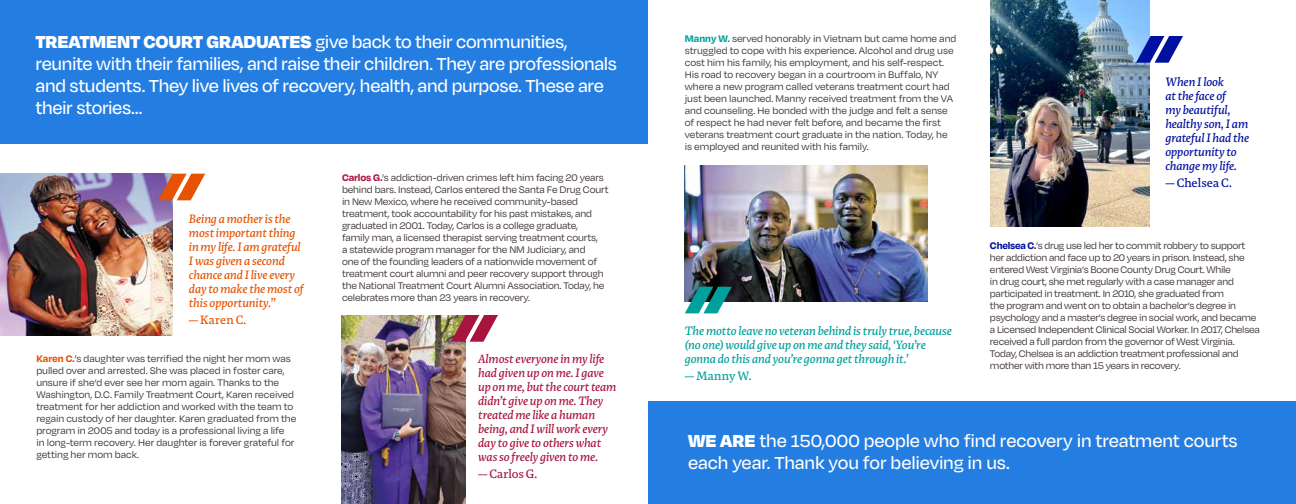
<style>
.page{position:relative;width:1296px;height:504px;background:#fff}
.page>*{position:absolute;margin:0;border:0;box-sizing:border-box;transform-origin:0 0}
.t1{font:500 20px/22px "Degular";letter-spacing:-.015em;color:#fff}
.t2{font:italic 500 12px/14px "Rowan";letter-spacing:-.01em;color:#a7143e}
.t3{font:italic 500 12px/14px "Rowan";letter-spacing:-.01em;color:#00a09c}
.t4{font:italic 500 12px/14px "Rowan";letter-spacing:-.01em;color:#e55303}
.t5{font:italic 500 12px/14px "Rowan";letter-spacing:-.01em;color:#00109f}
.t6{font:500 12px "Rowan";color:#00109f}
.t7{font:500 12px "Rowan";letter-spacing:-.01em;color:#a7143e}
.t8{font:500 12px "Rowan";letter-spacing:.015em;color:#00a09c}
.t9{font:500 12px "Rowan";letter-spacing:.01em;color:#e55303}
.t10{font:11px/12px "Degular";letter-spacing:-.01em;color:#372f2e}
.s1{font-weight:900}
.s2{font-weight:700;color:#e55303}
.s3{font-weight:700;color:#a7143e}
.s4{font-weight:700;color:#00a09c}
.s5{font-weight:700;color:#00109f}
.s6{font-weight:700}
</style>
<div class="page">
<img style="left:341px;top:315px;width:125px;height:189px">
<img style="left:685px;top:165px;width:243px;height:137px">
<img style="left:990px;top:0;width:160px;height:226px">
<img style="left:0;top:174px;width:173px;height:161px">
<div style="left:0;top:0;width:648px;height:144px;background:#247de1"></div>
<div style="left:648px;top:401px;width:648px;height:103px;background:#247de1"></div>
<svg style="left:158px;top:174px;width:47px;height:26px"></svg>
<svg style="left:1136px;top:36px;width:47px;height:27px"></svg>
<svg style="left:451px;top:315px;width:47px;height:27px"></svg>
<svg style="left:685px;top:287px;width:47px;height:26px"></svg>
<h1 class="t1" style="left:36px;top:30px;width:583px"><span class="s1">TREATMENT COURT GRADUATES</span> give back to their communities, reunite with their families, and raise their children. They are professionals and students. They live lives of recovery, health, and purpose. These are their stories…</h1>
<p class="t4" style="left:189px;top:212px;width:116px">Being a mother is the most important thing in my life. I am grateful<br>I was given a second chance and I live every day to make the most of this opportunity.”</p>
<p class="t9" style="left:189px;top:313px;width:59px">— Karen C.</p>
<p class="t10" style="left:36px;top:352px;width:261px"><span class="s2">Karen C.</span>’s daughter was terrified the night her mom was pulled over and arrested. She was placed in foster care, unsure if she’d ever see her mom again. Thanks to the Washington, D.C. Family Treatment Court, Karen received treatment for her addiction and worked with the team to regain custody of her daughter. Karen graduated from the program in 2005 and today is a professional living a life<br>in long-term recovery. Her daughter is forever grateful for getting her mom back.</p>
<p class="t10" style="left:342px;top:171px;width:268px"><span class="s3">Carlos G.</span>’s addiction-driven crimes left him facing 20 years behind bars. Instead, Carlos entered the Santa Fe Drug Court in New Mexico, where he received community-based treatment, took accountability for his past mistakes, and graduated in 2001. Today, Carlos is a college graduate, family man, a licensed therapist serving treatment courts,<br>a statewide program manager for the NM Judiciary, and<br>one of the founding leaders of a nationwide movement of treatment court alumni and peer recovery support through the National Treatment Court Alumni Association. Today, he celebrates more than 23 years in recovery.</p>
<p class="t2" style="left:478px;top:352px;width:140px">Almost everyone in my life had given up on me. I gave up on me, but the court team didn’t give up on me. They treated me like a human being, and I will work every day to give to others what was so freely given to me.</p>
<p class="t7" style="left:478px;top:467px;width:60px">— Carlos G.</p>
<p class="t10" style="left:685px;top:33px;width:273px"><span class="s4">Manny W.</span> served honorably in Vietnam but came home and struggled to cope with his experience. Alcohol and drug use cost him his family, his employment, and his self-respect.<br>His road to recovery began in a courtroom in Buffalo, NY where a new program called veterans treatment court had just been launched. Manny received treatment from the VA and counseling. He bonded with the judge and felt a sense of respect he had never felt before, and became the first veterans treatment court graduate in the nation. Today, he is employed and reunited with his family.</p>
<p class="t3" style="left:685px;top:324px;width:269px">The motto leave no veteran behind is truly true, because (no one) would give up on me and they said, ‘You’re gonna do this and you’re gonna get through it.’</p>
<p class="t8" style="left:685px;top:368px;width:68px">— Manny W.</p>
<p class="t5" style="left:1165px;top:75px;width:85px">When I look<br>at the face of<br>my beautiful, healthy son, I am grateful I had the opportunity to change my life.</p>
<p class="t6" style="left:1165px;top:176px;width:68px">— Chelsea C.</p>
<p class="t10" style="left:990px;top:239px;width:271px"><span class="s5">Chelsea C</span><span class="s6">.</span>’s drug use led her to commit robbery to support her addiction and face up to 20 years in prison. Instead, she entered West Virginia’s Boone County Drug Court. While<br>in drug court, she met regularly with a case manager and participated in treatment. In 2010, she graduated from<br>the program and went on to obtain a bachelor’s degree in psychology and a master’s degree in social work, and became a Licensed Independent Clinical Social Worker. In 2017, Chelsea received a full pardon from the governor of West Virginia.<br>Today, Chelsea is an addiction treatment professional and mother with more than 15 years in recovery.</p>
<h1 class="t1" style="left:688px;top:429px;width:551px"><span class="s1">WE ARE</span> the 150,000 people who find recovery in treatment courts each year. Thank you for believing in us.</h1>
</div>
